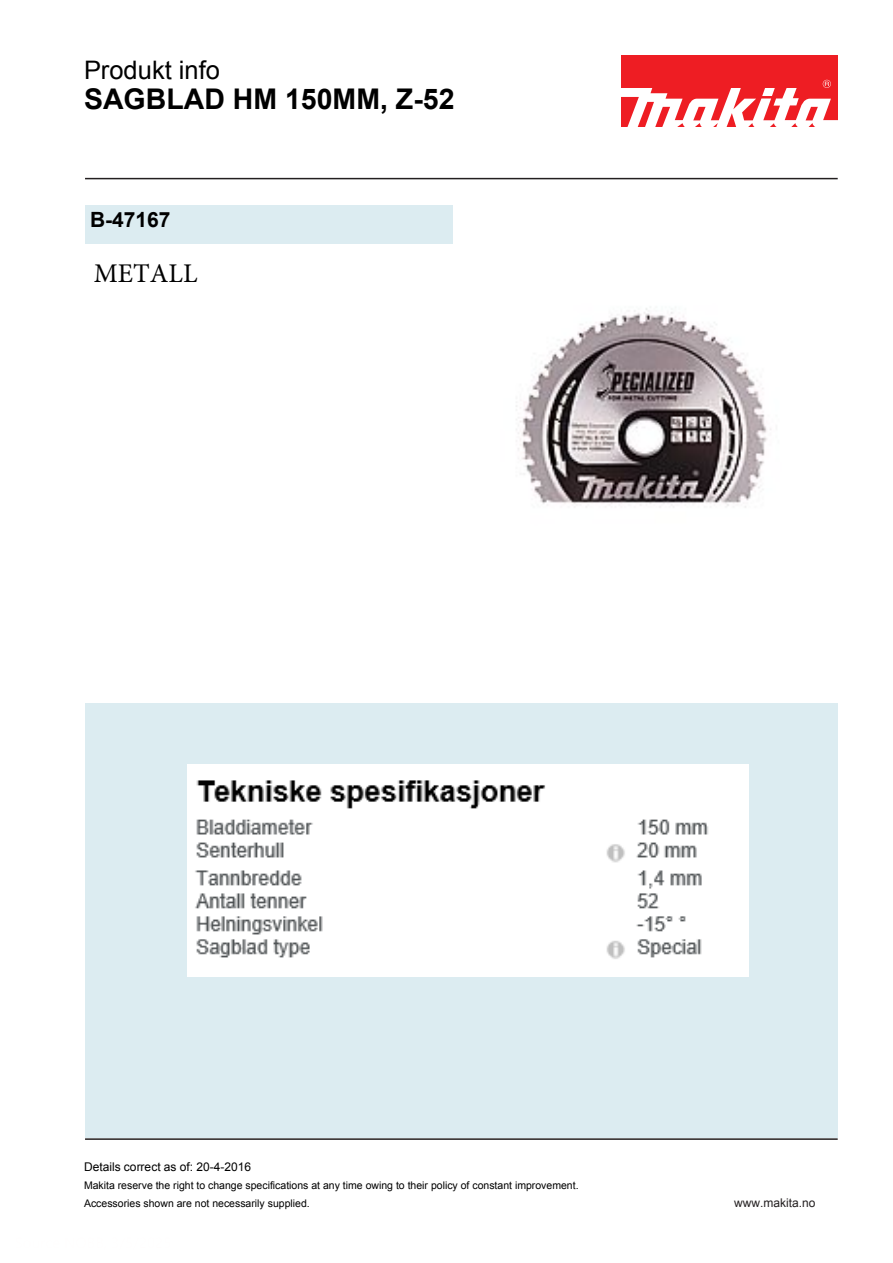
<style>
.page{position:relative;width:893px;height:1263px;background:#fff}
.page>*{position:absolute;margin:0;border:0;box-sizing:border-box;transform-origin:0 0}
.t1{font:700 28.5px "Arial";color:#000}
.t2{font:27px "Minion Pro";color:#000}
.t3{font:25.5px "Arial";color:#000}
.t4{font:700 21px "Arial";color:#000}
.t5{font:12px "Arial";color:#000}
.t6{font:12px "Arial";color:#231f20}
.t7{font:10.5px/18px "Arial";color:#000}
</style>
<div class="page">
<div style="left:85px;top:703px;width:753px;height:435px;background:#dcecf1"></div>
<div style="left:85px;top:205px;width:368px;height:38px;background:#dcecf1"></div>
<div style="left:621px;top:56px;width:217px;height:71px;background:#ee1d23"></div>
<svg style="left:621px;top:80px;width:217px;height:47px"></svg>
<hr style="left:85px;top:178px;width:753px;height:1px;background:#231f20">
<hr style="left:85px;top:1138px;width:753px;height:2px;background:#231f20">
<img style="left:516px;top:308px;width:255px;height:200px">
<img style="left:188px;top:764px;width:560px;height:212px">
<h3 class="t3" style="left:84px;top:56px;width:137px">Produkt info</h3>
<h1 class="t1" style="left:84px;top:79px;width:372px">SAGBLAD HM 150MM, Z-52</h1>
<h3 class="t4" style="left:90px;top:205px;width:82px">B-47167</h3>
<h2 class="t2" style="left:94px;top:255px;width:105px">METALL</h2>
<p class="t5" style="left:84px;top:1160px;width:169px">Details correct as of: 20-4-2016</p>
<p class="t7" style="left:84px;top:1176px;width:496px">Makita reserve the right to change specifications at any time owing to their policy of constant improvement.<br>Accessories shown are not necessarily supplied.</p>
<p class="t6" style="left:734px;top:1196px;width:83px">www.makita.no</p>
</div>
